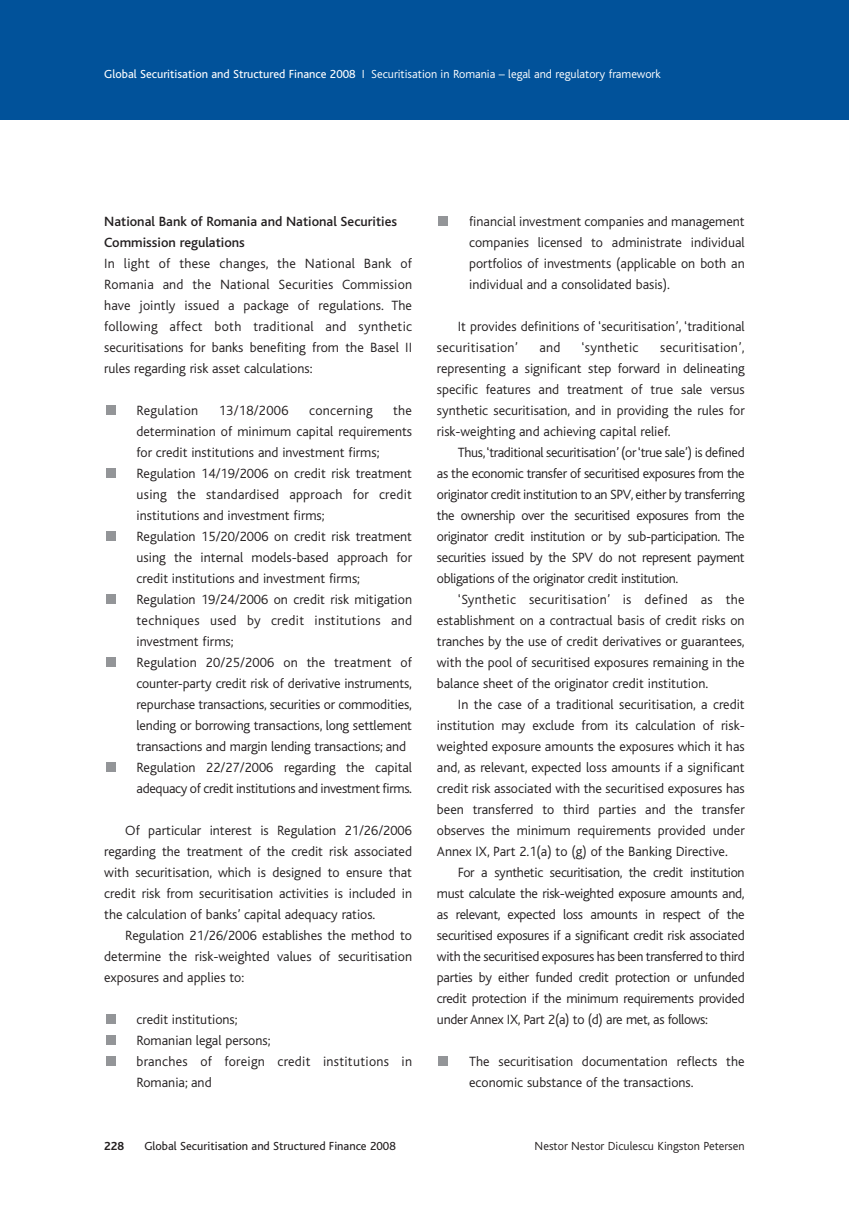
<style>
.page{position:relative;width:849px;height:1221px;background:#fff}
.page>*{position:absolute;margin:0;border:0;box-sizing:border-box;transform-origin:0 0}
.t1{font:300 14px/21px "Bliss";color:#231f20;text-align:justify}
.t2{font:500 14px/21px "Bliss";color:#231f20}
.t3{font:300 14px "Bliss";letter-spacing:.02em;color:#231f20}
.t4{font:300 12.25px "Bliss";color:#fff}
.t5{font:12.25px "Bliss";color:#231f20}
.t6{font:300 12.25px "Bliss";color:#231f20}
.t7{font:700 12.25px "Bliss";color:#231f20}
.s1{font-weight:400}
</style>
<div class="page">
<div style="left:0;top:1px;width:848px;height:118px;background:#01529a"></div>
<div style="left:438px;top:1056px;width:10px;height:9px;background:#939598"></div>
<div style="left:438px;top:216px;width:10px;height:9px;background:#939598"></div>
<div style="left:106px;top:1056px;width:9px;height:9px;background:#939598"></div>
<div style="left:106px;top:1035px;width:9px;height:9px;background:#939598"></div>
<div style="left:106px;top:1014px;width:9px;height:9px;background:#939598"></div>
<div style="left:106px;top:762px;width:9px;height:9px;background:#939598"></div>
<div style="left:106px;top:657px;width:9px;height:9px;background:#939598"></div>
<div style="left:106px;top:594px;width:9px;height:9px;background:#939598"></div>
<div style="left:106px;top:531px;width:9px;height:9px;background:#939598"></div>
<div style="left:106px;top:468px;width:9px;height:9px;background:#939598"></div>
<div style="left:106px;top:405px;width:9px;height:9px;background:#939598"></div>
<p class="t4" style="left:104px;top:69px;width:557px"><span class="s1">Global Securitisation and Structured Finance 2008</span> I Securitisation in Romania – legal and regulatory framework</p>
<p class="t2" style="left:104px;top:212px;width:294px">National Bank of Romania and National Securities<br>Commission regulations</p>
<p class="t1" style="left:104px;top:253px;width:309px">In light of these changes, the National Bank of Romania and the National Securities Commission have jointly issued a package of regulations. The following affect both traditional and synthetic securitisations for banks benefiting from the Basel II rules regarding risk asset calculations:</p>
<p class="t3" style="left:136px;top:404px;width:63px">Regulation</p>
<p class="t1" style="left:219px;top:400px;width:71px">13/18/2006</p>
<p class="t3" style="left:309px;top:404px;width:65px">concerning</p>
<p class="t1" style="left:136px;top:400px;width:277px;text-align:left;text-indent:256px">the determination of minimum capital requirements for credit institutions and investment firms; Regulation 14/19/2006 on credit risk treatment using the standardised approach for credit institutions and investment firms;<br>Regulation 15/20/2006 on credit risk treatment using the internal models-based approach for credit institutions and investment firms; Regulation 19/24/2006 on credit risk mitigation techniques used by credit institutions and investment firms;<br>Regulation 20/25/2006 on the treatment of counter-party credit risk of derivative instruments, repurchase transactions, securities or commodities, lending or borrowing transactions, long settlement transactions and margin lending transactions; and Regulation 22/27/2006 regarding the capital adequacy of credit institutions and investment firms.</p>
<p class="t1" style="left:104px;top:820px;width:309px;text-indent:21px">Of particular interest is Regulation 21/26/2006 regarding the treatment of the credit risk associated with securitisation, which is designed to ensure that credit risk from securitisation activities is included in the calculation of banks’ capital adequacy ratios.</p>
<p class="t1" style="left:104px;top:925px;width:309px;text-indent:21px">Regulation 21/26/2006 establishes the method to determine the risk-weighted values of securitisation exposures and applies to:</p>
<p class="t1" style="left:136px;top:1009px;width:277px;text-align:left">credit institutions;<br>Romanian legal persons;<br>branches of foreign credit institutions in<br>Romania; and</p>
<p class="t1" style="left:469px;top:211px;width:277px">financial investment companies and management companies licensed to administrate individual portfolios of investments (applicable on both an individual and a consolidated basis).</p>
<p class="t1" style="left:437px;top:316px;width:309px;text-indent:21px">It provides definitions of ‘securitisation’, ‘traditional securitisation’</p>
<p class="t1" style="left:539px;top:337px;width:23px">and</p>
<p class="t3" style="left:581px;top:341px;width:58px">‘synthetic</p>
<p class="t1" style="left:437px;top:337px;width:309px;text-indent:223px">securitisation’, representing a significant step forward in delineating specific features and treatment of true sale versus synthetic securitisation, and in providing the rules for risk-weighting and achieving capital relief.</p>
<p class="t1" style="left:437px;top:442px;width:309px;text-indent:21px">Thus,‘traditional securitisation’ (or ‘true sale’) is defined as the economic transfer of securitised exposures from the originator credit institution to an SPV, either by transferring the ownership over the securitised exposures from the originator credit institution or by sub-participation. The securities issued by the SPV do not represent payment obligations of the originator credit institution.</p>
<p class="t1" style="left:437px;top:589px;width:309px;text-indent:21px">‘Synthetic securitisation’ is defined as the establishment on a contractual basis of credit risks on tranches by the use of credit derivatives or guarantees, with the pool of securitised exposures remaining in the balance sheet of the originator credit institution.</p>
<p class="t1" style="left:437px;top:694px;width:309px;text-indent:21px">In the case of a traditional securitisation, a credit institution may exclude from its calculation of risk&shy;weighted exposure amounts the exposures which it has and, as relevant, expected loss amounts if a significant credit risk associated with the securitised exposures has been transferred to third parties and the transfer observes the minimum requirements provided under Annex IX, Part 2.1(a) to (g) of the Banking Directive.</p>
<p class="t1" style="left:437px;top:862px;width:309px;text-indent:21px">For a synthetic securitisation, the credit institution must calculate the risk-weighted exposure amounts and, as relevant, expected loss amounts in respect of the securitised exposures if a significant credit risk associated with the securitised exposures has been transferred to third parties by either funded credit protection or unfunded credit protection if the minimum requirements provided under Annex IX, Part 2(a) to (d) are met, as follows:</p>
<p class="t1" style="left:469px;top:1051px;width:277px">The securitisation documentation reflects the economic substance of the transactions.</p>
<p class="t7" style="left:104px;top:1141px;width:21px">228</p>
<p class="t5" style="left:144px;top:1141px;width:253px">Global Securitisation and Structured Finance 2008</p>
<p class="t6" style="left:534px;top:1140px;width:211px">Nestor Nestor Diculescu Kingston Petersen</p>
</div>
